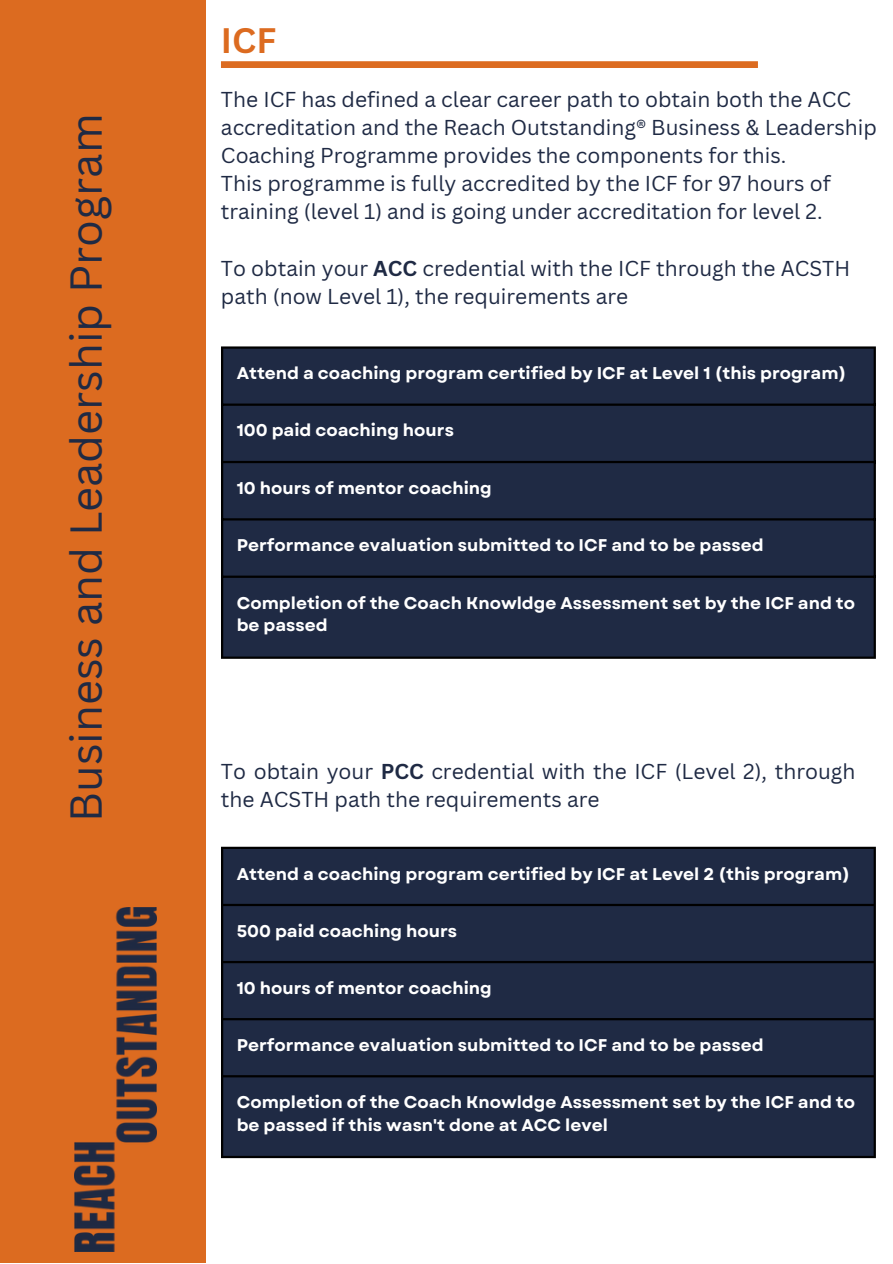
<style>
.page{position:relative;width:893px;height:1264px;background:#fff}
.page>*{position:absolute;margin:0;border:0;box-sizing:border-box;transform-origin:0 0}
.t1{font:43.5px "Canva Sans";color:#1f2a44}
.t2{font:700 34.5px "Canva Sans";color:#dc6b20}
.t3{font:21px/28.2px "Canva Sans";color:#1f2a44}
.t4{font:700 16.95px/22.5px "Garet";color:#fff}
.s1{font-weight:700}
</style>
<div class="page">
<div style="left:0;top:0;width:206px;height:1262px;background:#dc6b20"></div>
<img style="left:74px;top:907px;width:82px;height:344px">
<div style="left:221px;top:61px;width:536px;height:7px;background:#dc6b20"></div>
<div style="left:221px;top:346px;width:654px;height:313px;background:#1f2a44"></div>
<div style="left:221px;top:846px;width:654px;height:312px;background:#1f2a44"></div>
<p class="t1" style="left:55px;top:821px;width:709px;rotate:-90deg">Business and Leadership Program</p>
<p class="t2" style="left:221px;top:16px;width:57px">ICF</p>
<p class="t3" style="left:221px;top:84px;width:657px">The ICF has defined a clear career path to obtain both the ACC accreditation and the Reach Outstanding® Business &amp; Leadership<br>Coaching Programme provides the components for this.</p>
<p class="t3" style="left:221px;top:169px;width:611px">This programme is fully accredited by the ICF for 97 hours of training (level 1) and is going under accreditation for level 2.</p>
<p class="t3" style="left:221px;top:253px;width:630px">To obtain your <span class="s1">ACC</span> credential with the ICF through the ACSTH path (now Level 1), the requirements are</p>
<p class="t4" style="left:237px;top:362px;width:611px">Attend a coaching program certified by ICF at Level 1 (this program)</p>
<p class="t4" style="left:237px;top:419px;width:219px">100 paid coaching hours</p>
<p class="t4" style="left:237px;top:476px;width:256px">10 hours of mentor coaching</p>
<p class="t4" style="left:237px;top:534px;width:528px">Performance evaluation submitted to ICF and to be passed</p>
<p class="t4" style="left:237px;top:591px;width:620px">Completion of the Coach Knowldge Assessment set by the ICF and to be passed</p>
<p class="t3" style="left:221px;top:757px;width:636px">To obtain your <span class="s1">PCC</span> credential with the ICF (Level 2), through the ACSTH path the requirements are</p>
<p class="t4" style="left:237px;top:862px;width:615px">Attend a coaching program certified by ICF at Level 2 (this program)</p>
<p class="t4" style="left:237px;top:919px;width:222px">500 paid coaching hours</p>
<p class="t4" style="left:237px;top:976px;width:256px">10 hours of mentor coaching</p>
<p class="t4" style="left:237px;top:1033px;width:528px">Performance evaluation submitted to ICF and to be passed</p>
<p class="t4" style="left:237px;top:1090px;width:620px">Completion of the Coach Knowldge Assessment set by the ICF and to be passed if this wasn't done at ACC level</p>
</div>
